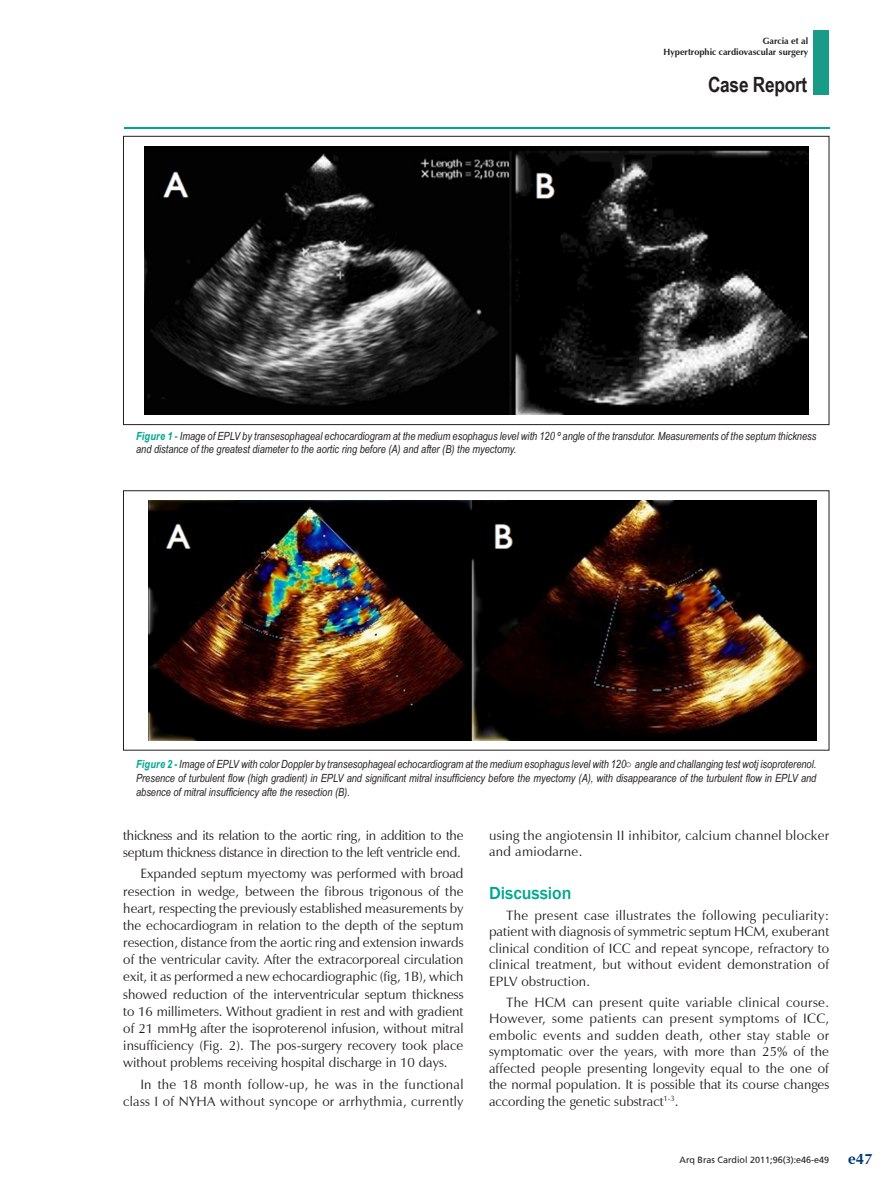
<style>
.page{position:relative;width:893px;height:1191px;background:#fff}
.page>*{position:absolute;margin:0;border:0;box-sizing:border-box;transform-origin:0 0}
.t1{font:700 21px "Arial Narrow";letter-spacing:-.01em;color:#231f20}
.Títulos__textos{font:500 18px "Franklin Gothic";color:#00a78e}
.t2{font:700 15px "Zapf Humanist 601 BT";color:#013775}
.Texto{font:13.5px/17.1px "Zapf Humanist 601 BT";color:#231f20;text-align:justify}
.Texto-2{font:13.5px/17.1px "Zapf Humanist 601 BT";letter-spacing:.02em;color:#231f20;text-align:right}
.Texto-3{font:13.5px/17.1px "Zapf Humanist 601 BT";letter-spacing:-.02em;color:#231f20}
._04_FIGURA_ref{font:italic 11.25px/13.5px "Arial Narrow";color:#231f20}
.t3{font:700 9px "Zapf Humanist 601 BT";color:#231f20}
.t4{font:9px "Frutiger";color:#231f20}
.s1{font-weight:700;color:#00a78e}
</style>
<div class="page">
<div style="left:813px;top:30px;width:16px;height:64px;background:#189c88"></div>
<hr style="left:124px;top:128px;width:706px;height:1px;background:#00a78e">
<img style="left:144px;top:147px;width:664px;height:267px">
<img style="left:149px;top:500px;width:667px;height:240px">
<div style="left:123px;top:490px;width:706px;height:260px;border:1px solid #231f20"></div>
<p class="t3" style="left:763px;top:36px;width:47px">Garcia et al</p>
<p class="t3" style="left:664px;top:47px;width:146px">Hypertrophic cardiovascular surgery</p>
<h1 class="t1" style="left:708px;top:69px;width:101px">Case Report</h1>
<p class="_04_FIGURA_ref" style="left:136px;top:428px;width:682px"><span class="s1">Figure 1 -</span> Image of EPLV by transesophageal echocardiogram at the medium esophagus level with 120 º angle of the transdutor. Measurements of the septum thickness and distance of the greatest diameter to the aortic ring before (A) and after (B) the myectomy.</p>
<p class="_04_FIGURA_ref" style="left:136px;top:757px;width:682px;text-align:justify"><span class="s1">Figure 2 -</span> Image of EPLV with color Doppler by transesophageal echocardiogram at the medium esophagus level with 120○ angle and challanging test wotj isoproterenol.<br>Presence of turbulent flow (high gradient) in EPLV and significant mitral insufficiency before the myectomy (A), with disappearance of the turbulent flow in EPLV and absence of mitral insufficiency afte the resection (B).</p>
<p class="Texto-3" style="left:123px;top:826px;width:342px">thickness and its relation to the aortic ring, in addition to the septum thickness distance in direction to the left ventricle end.</p>
<p class="Texto" style="left:123px;top:865px;width:342px;text-indent:17px">Expanded septum myectomy was performed with broad resection in wedge, between the fibrous trigonous of the heart, respecting the previously established measurements by the echocardiogram in relation to the depth of the septum resection, distance from the aortic ring and extension inwards of the ventricular cavity. After the extracorporeal circulation exit, it as performed a new echocardiographic (fig, 1B), which showed reduction of the interventricular septum thickness to 16 millimeters. Without gradient in rest and with gradient of 21 mmHg after the isoproterenol infusion, without mitral insufficiency (Fig. 2). The pos-surgery recovery took place without problems receiving hospital discharge in 10 days.</p>
<p class="Texto-2" style="left:123px;top:1075px;width:342px">In the 18 month follow-up, he was in the functional class I of NYHA without syncope or arrhythmia, currently</p>
<p class="Texto-2" style="left:489px;top:827px;width:342px;line-height:16.5px;text-align:left">using the angiotensin II inhibitor, calcium channel blocker and amiodarne.</p>
<p class="Títulos__textos" style="left:489px;top:882px;width:84px">Discussion</p>
<p class="Texto" style="left:489px;top:907px;width:342px;line-height:16.5px;text-indent:17px">The present case illustrates the following peculiarity: patient with diagnosis of symmetric septum HCM, exuberant clinical condition of ICC and repeat syncope, refractory to clinical treatment, but without evident demonstration of EPLV obstruction.</p>
<p class="Texto" style="left:489px;top:993px;width:342px;line-height:16.5px;text-indent:17px">The HCM can present quite variable clinical course.<br>However, some patients can present symptoms of ICC, embolic events and sudden death, other stay stable or symptomatic over the years, with more than 25% of the affected people presenting longevity equal to the one of the normal population. It is possible that its course changes according the genetic substract<sup>1-3</sup>.</p>
<p class="t4" style="left:680px;top:1154px;width:151px">Arq Bras Cardiol 2011;96(3):e46-e49</p>
<p class="t2" style="left:848px;top:1149px;width:26px">e47</p>
</div>
